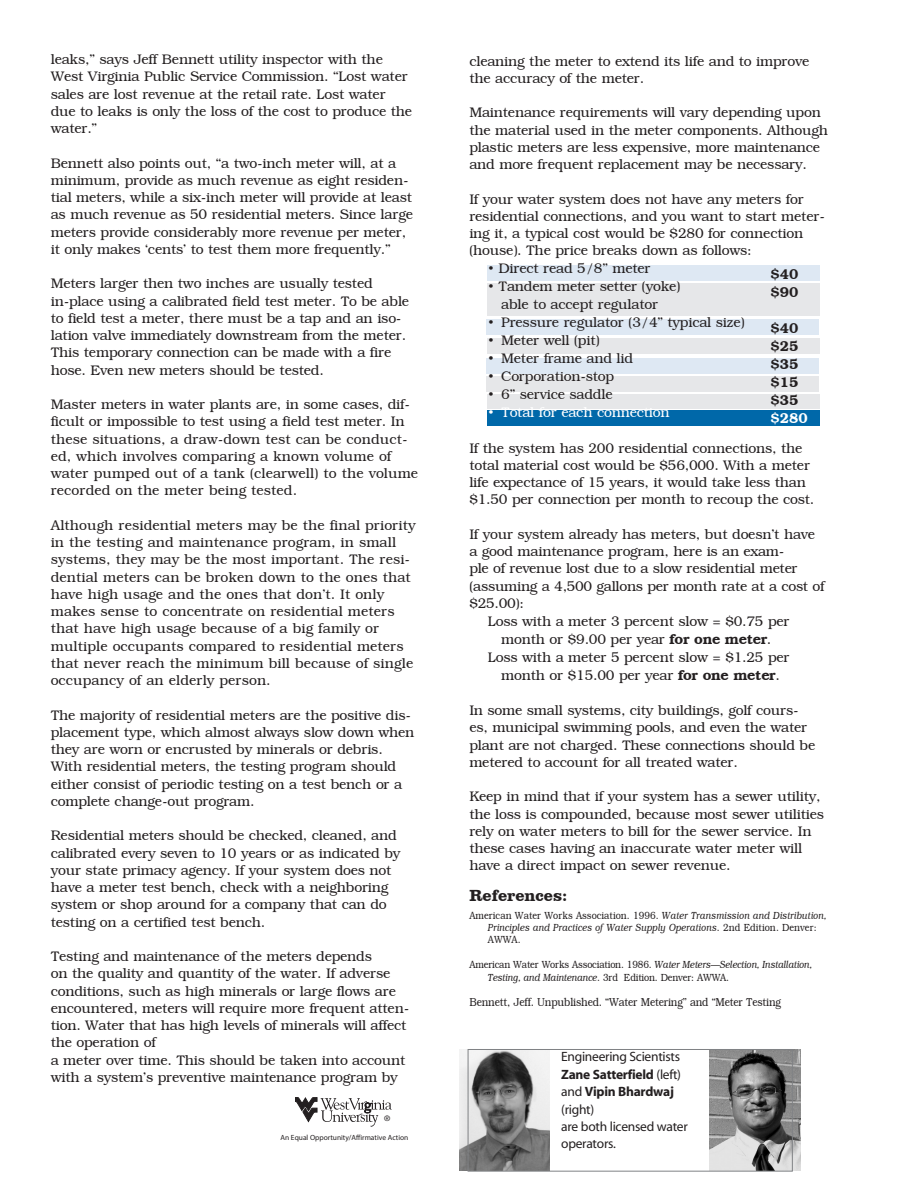
<style>
.page{position:relative;width:918px;height:1188px;background:#fff}
.page>*{position:absolute;margin:0;border:0;box-sizing:border-box;transform-origin:0 0}
.Body_Sub-head{font:700 16.5px "Clarendon BT";color:#231f20}
.Body{font:300 14.1px/17.2px "Bookman";letter-spacing:-.02em;color:#231f20}
.Body-2{font:300 14.1px/17.2px "Bookman";color:#231f20}
.Bullets{font:300 14.1px/18px "Bookman";letter-spacing:-.02em;color:#231f20;text-align:center}
.Bullets-2{font:300 14.1px "Bookman";letter-spacing:-.02em;color:#fff}
.Body-3{font:600 14.1px "Bookman";color:#231f20}
.Body-4{font:600 14.1px "Bookman";color:#fff}
.Byline_Bio{font:13.5px/17.4px "Myriad";letter-spacing:-.02em;color:#231f20}
.References{font:300 11.7px "Bookman";letter-spacing:-.02em;color:#231f20;scale:.87 1}
.References-2{font:italic 300 10.5px/12.5px "Bookman";color:#231f20;scale:.87 1}
.References-3{font:300 10.5px/12.5px "Bookman";letter-spacing:-.02em;color:#231f20;scale:.87 1}
.t1{font:7.5px "Myriad Pro";color:#231f20}
.t2{font:7.5px "Helvetica";color:#231f20}
.s1{font-weight:600}
.s2{font-style:normal}
.s3{font-style:italic}
.s4{font-weight:700}
</style>
<div class="page">
<div style="left:487px;top:410px;width:333px;height:15px;background:#0068a9"></div>
<div style="left:487px;top:394px;width:333px;height:15px;background:#e6e7e9"></div>
<div style="left:487px;top:376px;width:332px;height:15px;background:#e6e7e9"></div>
<div style="left:487px;top:358px;width:332px;height:15px;background:#dee8f3"></div>
<div style="left:487px;top:339px;width:333px;height:15px;background:#e6e7e9"></div>
<div style="left:487px;top:319px;width:332px;height:16px;background:#dee8f3"></div>
<div style="left:487px;top:283px;width:333px;height:33px;background:#e6e7e9"></div>
<div style="left:487px;top:265px;width:333px;height:16px;background:#dee8f3"></div>
<img style="left:710px;top:1049px;width:91px;height:122px">
<img style="left:459px;top:1049px;width:90px;height:122px">
<svg style="left:295px;top:1098px;width:97px;height:29px"></svg>
<div style="left:468px;top:1049px;width:325px;height:123px;border:1px solid #808285"></div>
<p class="Body" style="left:51px;top:51px;width:363px">leaks,” says Jeff Bennett utility inspector with the West Virginia Public Service Commission. “Lost water sales are lost revenue at the retail rate. Lost water due to leaks is only the loss of the cost to produce the water.”</p>
<p class="Body" style="left:51px;top:154px;width:364px">Bennett also points out, “a two-inch meter will, at a minimum, provide as much revenue as eight residen&shy;tial meters, while a six-inch meter will provide at least as much revenue as 50 residential meters. Since large meters provide considerably more revenue per meter, it only makes ‘cents’ to test them more frequently.”</p>
<p class="Body" style="left:51px;top:275px;width:360px">Meters larger then two inches are usually tested in-place using a calibrated field test meter. To be able to field test a meter, there must be a tap and an iso&shy;lation valve immediately downstream from the meter.<br>This temporary connection can be made with a fire hose. Even new meters should be tested.</p>
<p class="Body-2" style="left:51px;top:396px;width:369px">Master meters in water plants are, in some cases, dif&shy;ficult or impossible to test using a field test meter. In these situations, a draw-down test can be conduct&shy;ed, which involves comparing a known volume of water pumped out of a tank (clearwell) to the volume recorded on the meter being tested.</p>
<p class="Body-2" style="left:51px;top:516px;width:366px">Although residential meters may be the final priority in the testing and maintenance program, in small systems, they may be the most important. The resi&shy;dential meters can be broken down to the ones that have high usage and the ones that don’t. It only makes sense to concentrate on residential meters that have high usage because of a big family or multiple occupants compared to residential meters that never reach the minimum bill because of single occupancy of an elderly person.</p>
<p class="Body" style="left:51px;top:706px;width:365px">The majority of residential meters are the positive dis&shy;placement type, which almost always slow down when they are worn or encrusted by minerals or debris.<br>With residential meters, the testing program should either consist of periodic testing on a test bench or a complete change-out program.</p>
<p class="Body" style="left:51px;top:827px;width:351px">Residential meters should be checked, cleaned, and calibrated every seven to 10 years or as indicated by your state primacy agency. If your system does not have a meter test bench, check with a neighboring system or shop around for a company that can do testing on a certified test bench.</p>
<p class="Body" style="left:51px;top:948px;width:360px">Testing and maintenance of the meters depends<br>on the quality and quantity of the water. If adverse conditions, such as high minerals or large flows are encountered, meters will require more frequent atten&shy;tion. Water that has high levels of minerals will affect the operation of<br>a meter over time. This should be taken into account with a system’s preventive maintenance program by</p>
<p class="t2" style="left:384px;top:1114px;width:7px">®</p>
<p class="t1" style="left:280px;top:1133px;width:129px">An Equal Opportunity/Affirmative Action</p>
<p class="Body" style="left:469px;top:52px;width:342px">cleaning the meter to extend its life and to improve the accuracy of the meter.</p>
<p class="Body" style="left:469px;top:104px;width:360px">Maintenance requirements will vary depending upon the material used in the meter components. Although plastic meters are less expensive, more maintenance and more frequent replacement may be necessary.</p>
<p class="Body" style="left:469px;top:190px;width:357px">If your water system does not have any meters for residential connections, and you want to start meter&shy;ing it, a typical cost would be $280 for connection (house). The price breaks down as follows:</p>
<p class="Bullets" style="left:488px;top:260px;width:165px">• Direct read 5/8” meter</p>
<p class="Bullets" style="left:488px;top:278px;width:194px">• Tandem meter setter (yoke)</p>
<p class="Bullets" style="left:501px;top:296px;width:159px">able to accept regulator</p>
<p class="Bullets" style="left:488px;top:314px;width:259px">• Pressure regulator (3/4” typical size)</p>
<p class="Bullets" style="left:488px;top:332px;width:114px">• Meter well (pit)</p>
<p class="Bullets" style="left:488px;top:350px;width:147px">• Meter frame and lid</p>
<p class="Bullets" style="left:488px;top:368px;width:128px">• Corporation-stop</p>
<p class="Bullets" style="left:488px;top:386px;width:126px">• 6” service saddle</p>
<p class="Bullets-2" style="left:488px;top:404px;width:184px">• Total for each connection</p>
<p class="Body" style="left:469px;top:439px;width:347px">If the system has 200 residential connections, the total material cost would be $56,000. With a meter life expectance of 15 years, it would take less than $1.50 per connection per month to recoup the cost.</p>
<p class="Body" style="left:469px;top:525px;width:357px">If your system already has meters, but doesn’t have a good maintenance program, here is an exam-<br>ple of revenue lost due to a slow residential meter (assuming a 4,500 gallons per month rate at a cost of $25.00):</p>
<p class="Bullets" style="left:488px;top:612px;width:304px">Loss with a meter 3 percent slow = $0.75 per month or $9.00 per year <span class="s1">for one meter</span>.</p>
<p class="Bullets" style="left:488px;top:648px;width:304px">Loss with a meter 5 percent slow = $1.25 per month or $15.00 per year <span class="s1">for one meter</span>.</p>
<p class="Body" style="left:469px;top:702px;width:348px">In some small systems, city buildings, golf cours&shy;es, municipal swimming pools, and even the water plant are not charged. These connections should be metered to account for all treated water.</p>
<p class="Body" style="left:469px;top:788px;width:356px">Keep in mind that if your system has a sewer utility, the loss is compounded, because most sewer utilities rely on water meters to bill for the sewer service. In these cases having an inaccurate water meter will have a direct impact on sewer revenue.</p>
<p class="Body_Sub-head" style="left:469px;top:885px;width:100px">References:</p>
<p class="References-2" style="left:488px;top:909px;width:391px;text-indent:-19px"><span class="s2">American Water Works Association. 1996.</span> Water Transmission and Distribution,<br>Principles and Practices of Water Supply Operations<span class="s2">. 2nd Edition. Denver:<br>AWWA.</span></p>
<p class="References-3" style="left:488px;top:959px;width:375px;text-indent:-19px">American Water Works Association. 1986. <span class="s3">Water Meters—Selection, Installation,<br>Testing, and Maintenance</span>. 3rd Edition. Denver: AWWA.</p>
<p class="References" style="left:469px;top:995px;width:360px">Bennett, Jeff. Unpublished. “Water Metering” and “Meter Testing</p>
<p class="Body-3" style="left:771px;top:266px;width:29px">$40</p>
<p class="Body-3" style="left:771px;top:284px;width:29px">$90</p>
<p class="Body-3" style="left:771px;top:320px;width:29px">$40</p>
<p class="Body-3" style="left:771px;top:338px;width:29px">$25</p>
<p class="Body-3" style="left:771px;top:356px;width:29px">$35</p>
<p class="Body-3" style="left:771px;top:374px;width:29px">$15</p>
<p class="Body-3" style="left:771px;top:392px;width:29px">$35</p>
<p class="Body-4" style="left:771px;top:410px;width:39px">$280</p>
<p class="Byline_Bio" style="left:561px;top:1048px;width:128px">Engineering Scientists<br><span class="s4">Zane Satterfield</span> (left) and <span class="s4">Vipin Bhardwaj </span>(right)<br>are both licensed water operators.</p>
</div>
